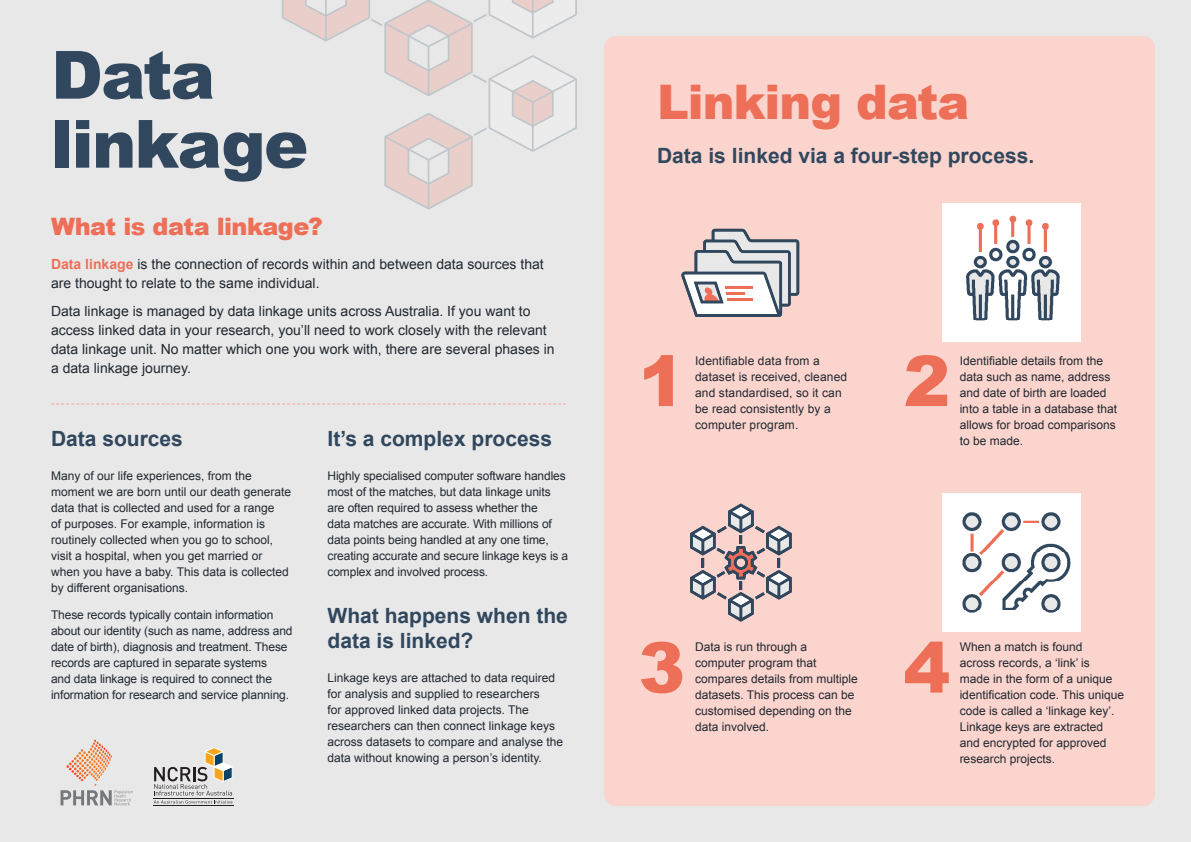
<style>
.page{position:relative;width:1191px;height:842px;background:#e8e8e8}
.page>*{position:absolute;margin:0;border:0;box-sizing:border-box;transform-origin:0 0}
.Page_Heading{font:900 70px "Arial";color:#ee6f57}
.Page_Heading-2{font:900 66.5px/69px "Arial";letter-spacing:-.025em;color:#30475e}
.Paragraph_Style_3{font:900 47.7px "Arial";letter-spacing:-.02em;color:#ee6f57}
.Paragraph_Style_1{font:900 24px "Arial";letter-spacing:-.02em;color:#ee6f57}
.Application_Tip_Titl{font:700 21px/25.2px "Arial";color:#30475e}
.Body_Intro{font:14px/19px "Arial";color:#222831}
.Body{font:12px/16px "Arial";color:#222831}
.s1{font-weight:700;color:#ee6f57}
</style>
<div class="page">
<svg style="left:281px;top:0;width:296px;height:210px"></svg>
<div style="left:604px;top:36px;width:551px;height:770px;background:#fad4cd;border-radius:12px"></div>
<svg style="left:690px;top:503px;width:102px;height:119px"></svg>
<svg style="left:681px;top:228px;width:119px;height:89px"></svg>
<img style="left:942px;top:494px;width:138px;height:137px">
<img style="left:942px;top:204px;width:138px;height:137px">
<svg style="left:51px;top:403px;width:515px;height:1px"></svg>
<svg style="left:78px;top:740px;width:31px;height:16px"></svg>
<svg style="left:61px;top:790px;width:72px;height:15px"></svg>
<hr style="left:153px;top:798px;width:80px;height:1px;background:#231f20">
<hr style="left:153px;top:805px;width:80px;height:1px;background:#231f20">
<svg style="left:154px;top:747px;width:78px;height:56px"></svg>
<p class="Page_Heading-2" style="left:51px;top:38px;width:259px">Data linkage</p>
<p class="Paragraph_Style_1" style="left:51px;top:209px;width:273px">What is data linkage?</p>
<p class="Body_Intro" style="left:51px;top:255px;width:494px"><span class="s1">Data linkage</span> is the connection of records within and between data sources that are thought to relate to the same individual.</p>
<p class="Body_Intro" style="left:51px;top:302px;width:505px">Data linkage is managed by data linkage units across Australia. If you want to access linked data in your research, you’ll need to work closely with the relevant data linkage unit. No matter which one you work with, there are several phases in a data linkage journey.</p>
<p class="Application_Tip_Titl" style="left:51px;top:427px;width:133px">Data sources</p>
<p class="Body" style="left:51px;top:468px;width:242px">Many of our life experiences, from the moment we are born until our death generate data that is collected and used for a range<br>of purposes. For example, information is routinely collected when you go to school, visit a hospital, when you get married or when you have a baby. This data is collected by different organisations.</p>
<p class="Body" style="left:51px;top:607px;width:243px">These records typically contain information about our identity (such as name, address and date of birth), diagnosis and treatment. These records are captured in separate systems<br>and data linkage is required to connect the information for research and service planning.</p>
<p class="Application_Tip_Titl" style="left:327px;top:427px;width:226px">It’s a complex process</p>
<p class="Body" style="left:327px;top:468px;width:242px">Highly specialised computer software handles most of the matches, but data linkage units are often required to assess whether the<br>data matches are accurate. With millions of data points being handled at any one time, creating accurate and secure linkage keys is a complex and involved process.</p>
<p class="Application_Tip_Titl" style="left:327px;top:604px;width:242px">What happens when the data is linked?</p>
<p class="Body" style="left:327px;top:670px;width:237px">Linkage keys are attached to data required for analysis and supplied to researchers<br>for approved linked data projects. The researchers can then connect linkage keys across datasets to compare and analyse the data without knowing a person’s identity.</p>
<p class="Paragraph_Style_3" style="left:657px;top:67px;width:313px">Linking data</p>
<p class="Application_Tip_Titl" style="left:657px;top:144px;width:378px">Data is linked via a four-step process.</p>
<p class="Page_Heading" style="left:638px;top:330px;width:48px">1</p>
<p class="Page_Heading" style="left:903px;top:330px;width:48px">2</p>
<p class="Body" style="left:695px;top:353px;width:153px">Identifiable data from a dataset is received, cleaned and standardised, so it can be read consistently by a computer program.</p>
<p class="Body" style="left:959px;top:353px;width:159px">Identifiable details from the data such as name, address and date of birth are loaded into a table in a database that allows for broad comparisons to be made.</p>
<p class="Page_Heading" style="left:638px;top:617px;width:48px">3</p>
<p class="Page_Heading" style="left:903px;top:617px;width:48px">4</p>
<p class="Body" style="left:695px;top:639px;width:164px">Data is run through a computer program that compares details from multiple datasets. This process can be customised depending on the data involved.</p>
<p class="Body" style="left:959px;top:639px;width:166px">When a match is found<br>across records, a ‘link’ is<br>made in the form of a unique identification code. This unique code is called a ‘linkage key’.<br>Linkage keys are extracted and encrypted for approved research projects.</p>
</div>
